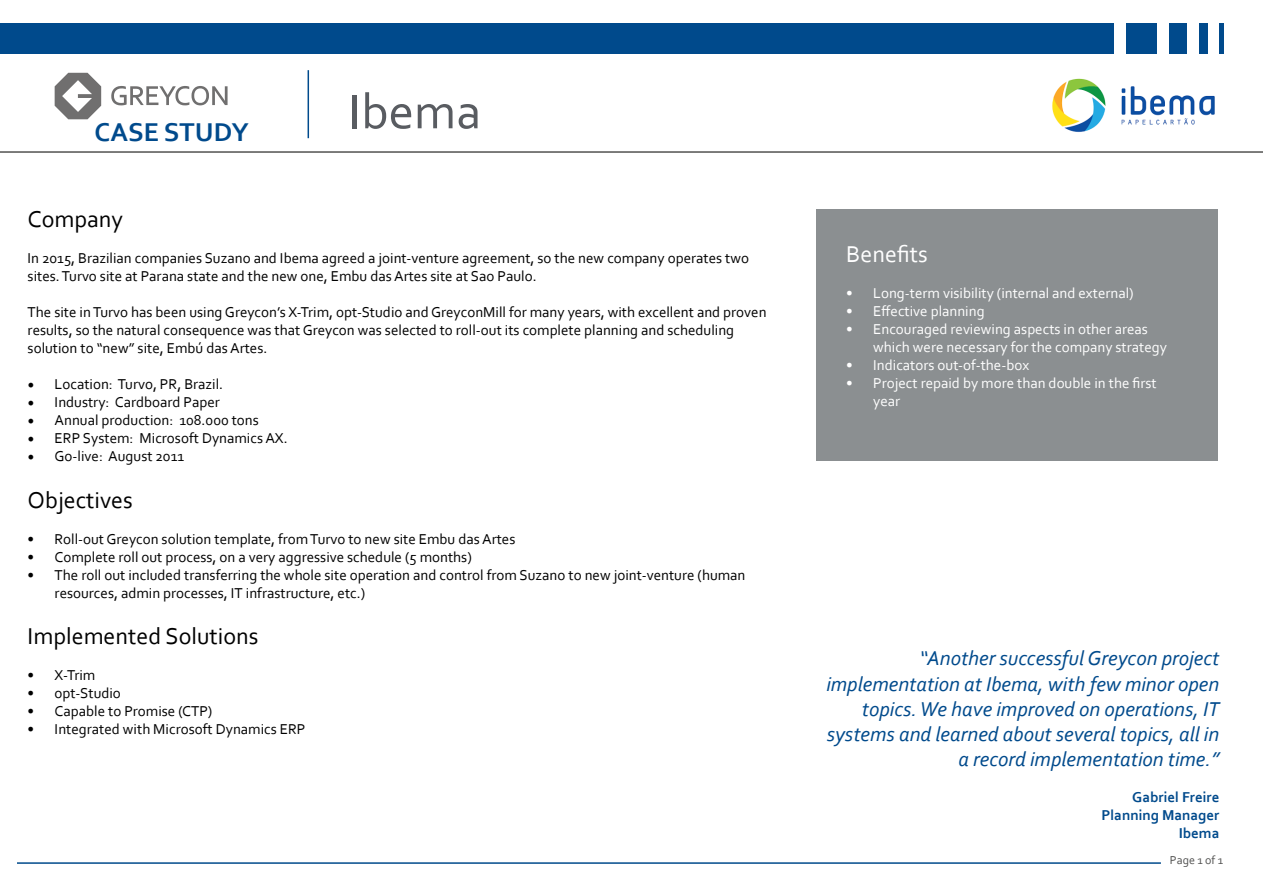
<style>
.page{position:relative;width:1263px;height:893px;background:#fff}
.page>*{position:absolute;margin:0;border:0;box-sizing:border-box;transform-origin:0 0}
.t1{font:51px "Corbel";color:#595c61}
.t2{font:700 27px "Corbel";color:#004a8c}
.t3{font:24px "Corbel";color:#000}
.t4{font:24px "Corbel";color:#fff}
.t5{font:italic 21px/25.2px "Corbel";color:#004a8c;text-align:right}
.t6{font:15px/18px "Corbel";color:#000}
.t7{font:15px/18px "Corbel";color:#fff}
.t8{font:700 15px/18px "Corbel";color:#004a8c;text-align:right}
.t9{font:12px "Corbel";color:#525251}
.s1{font-family:"Minion Pro";font-size:18px}
</style>
<div class="page">
<div style="left:0;top:23px;width:1113px;height:31px;background:#004a8c"></div>
<div style="left:1126px;top:23px;width:31px;height:31px;background:#004a8c"></div>
<div style="left:1169px;top:23px;width:17px;height:31px;background:#004a8c"></div>
<div style="left:1199px;top:23px;width:9px;height:31px;background:#004a8c"></div>
<div style="left:1219px;top:23px;width:5px;height:31px;background:#004a8c"></div>
<hr style="left:1262px;top:23px;width:1px;height:31px;background:#004a8c">
<hr style="left:17px;top:862px;width:1144px;height:2px;background:#004a8c">
<svg style="left:111px;top:86px;width:117px;height:19px"></svg>
<svg style="left:55px;top:73px;width:46px;height:46px"></svg>
<hr style="left:0;top:151px;width:1263px;height:2px;background:#525251">
<hr style="left:308px;top:70px;width:1px;height:68px;background:#004a8c">
<div style="left:816px;top:209px;width:401px;height:252px;background:#8b8f91"></div>
<img style="left:1052px;top:78px;width:163px;height:54px">
<h2 class="t2" style="left:95px;top:116px;width:156px">CASE STUDY</h2>
<h1 class="t1" style="left:349px;top:80px;width:134px">Ibema</h1>
<h3 class="t3" style="left:28px;top:204px;width:97px">Company</h3>
<p class="t6" style="left:28px;top:248px;width:723px">In 2015, Brazilian companies Suzano and Ibema agreed a joint-venture agreement, so the new company operates two sites. Turvo site at Parana state and the new one, Embu das Artes site at Sao Paulo.</p>
<p class="t6" style="left:28px;top:302px;width:740px">The site in Turvo has been using Greycon’s X-Trim, opt-Studio and GreyconMill for many years, with excellent and proven results, so the natural consequence was that Greycon was selected to roll-out its complete planning and scheduling solution to “new” site, Embú das Artes.</p>
<p class="t6" style="left:28px;top:374px;width:197px"><span class="s1">•</span> Location: Turvo, PR, Brazil.</p>
<p class="t6" style="left:28px;top:392px;width:194px"><span class="s1">•</span> Industry: Cardboard Paper</p>
<p class="t6" style="left:28px;top:410px;width:233px"><span class="s1">•</span> Annual production: 108.000 tons</p>
<p class="t6" style="left:28px;top:428px;width:262px"><span class="s1">•</span> ERP System: Microsoft Dynamics AX.</p>
<p class="t6" style="left:28px;top:446px;width:158px"><span class="s1">•</span> Go-live: August 2011</p>
<h3 class="t3" style="left:28px;top:485px;width:107px">Objectives</h3>
<p class="t6" style="left:28px;top:529px;width:489px">• Roll-out Greycon solution template, from Turvo to new site Embu das Artes</p>
<p class="t6" style="left:28px;top:547px;width:446px">• Complete roll out process, on a very aggressive schedule (5 months)</p>
<p class="t6" style="left:55px;top:565px;width:692px;text-indent:-27px">• The roll out included transferring the whole site operation and control from Suzano to new joint-venture (human resources, admin processes, IT infrastructure, etc.)</p>
<h3 class="t3" style="left:28px;top:622px;width:232px">Implemented Solutions</h3>
<p class="t6" style="left:28px;top:666px;width:69px">• X-Trim</p>
<p class="t6" style="left:28px;top:684px;width:95px">• opt-Studio</p>
<p class="t6" style="left:28px;top:702px;width:186px">• Capable to Promise (CTP)</p>
<p class="t6" style="left:28px;top:720px;width:279px">• Integrated with Microsoft Dynamics ERP</p>
<h3 class="t4" style="left:846px;top:239px;width:83px">Benefits</h3>
<p class="t7" style="left:846px;top:284px;width:289px">• Long-term visibility (internal and external)</p>
<p class="t7" style="left:846px;top:302px;width:140px">• Effective planning</p>
<p class="t7" style="left:873px;top:320px;width:295px;text-indent:-27px">• Encouraged reviewing aspects in other areas which were necessary for the company strategy</p>
<p class="t7" style="left:846px;top:356px;width:184px">• Indicators out-of-the-box</p>
<p class="t7" style="left:873px;top:374px;width:285px;text-indent:-27px">• Project repaid by more than double in the first year</p>
<h3 class="t5" style="left:826px;top:645px;width:394px">“Another successful Greycon project implementation at Ibema, with few minor open topics. We have improved on operations, IT systems and learned about several topics, all in a record implementation time.”</h3>
<p class="t8" style="left:1101px;top:788px;width:119px">Gabriel Freire<br>Planning Manager<br>Ibema</p>
<p class="t9" style="left:1170px;top:852px;width:55px">Page 1 of 1</p>
</div>
